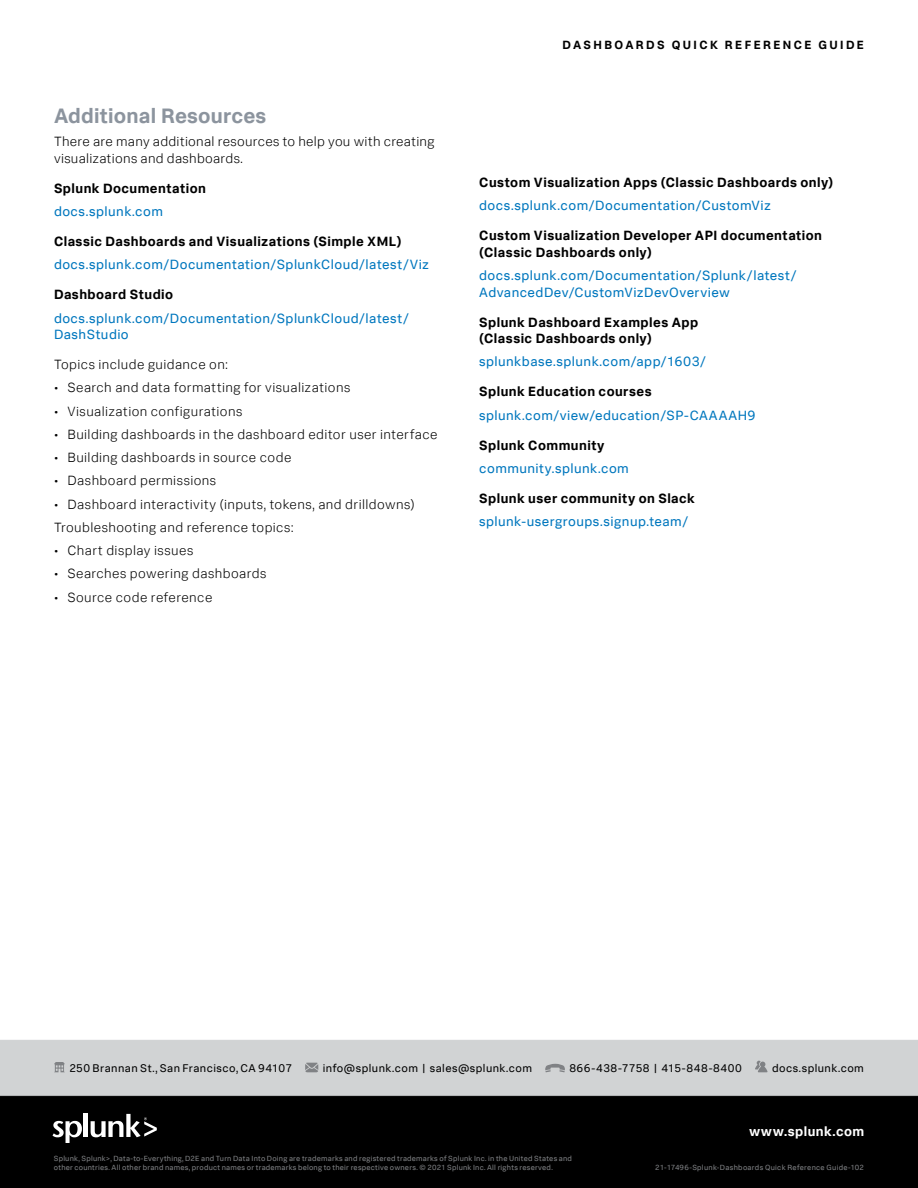
<style>
.page{position:relative;width:918px;height:1188px;background:#fff}
.page>*{position:absolute;margin:0;border:0;box-sizing:border-box;transform-origin:0 0}
.Header_Grey{font:700 21px "Splunk Data Sans";letter-spacing:.01em;color:#8c949e}
.Body_Copy{font:300 13.5px/16.5px "Splunk Data Sans";letter-spacing:.03em;color:#000}
.Body_Copy-2{font:13.5px/16.5px "Splunk Data Sans";letter-spacing:.03em;color:#0077be}
.Body_Copy-3{font:700 13.5px/16.5px "Splunk Data Sans";letter-spacing:.035em;color:#000}
.t1{font:700 13.5px "Splunk Data Sans";letter-spacing:.035em;color:#fff}
.t2{font:700 12px "Splunk Data Sans";letter-spacing:.2em;color:#000}
.t3{font:11.25px "Splunk Data Sans";letter-spacing:.04em;color:#000}
.t4{font:7.5px/9px "Splunk Data Sans";letter-spacing:.025em;color:#808285}
</style>
<div class="page">
<div style="left:0;top:1094px;width:918px;height:94px;background:#000"></div>
<div style="left:0;top:1039px;width:918px;height:59px;background:#d1d3d4"></div>
<svg style="left:54px;top:1062px;width:11px;height:10px"></svg>
<svg style="left:305px;top:1063px;width:13px;height:9px"></svg>
<svg style="left:545px;top:1064px;width:20px;height:8px"></svg>
<svg style="left:755px;top:1061px;width:13px;height:11px"></svg>
<svg style="left:52px;top:1121px;width:30px;height:22px"></svg>
<hr style="left:84px;top:1114px;width:4px;height:23px;background:#fff">
<svg style="left:91px;top:1114px;width:66px;height:23px"></svg>
<p class="Header_Grey" style="left:54px;top:103px;width:214px">Additional Resources</p>
<p class="Body_Copy" style="left:54px;top:133px;width:382px">There are many additional resources to help you with creating visualizations and dashboards.</p>
<p class="Body_Copy-3" style="left:54px;top:180px;width:153px">Splunk Documentation</p>
<p class="Body_Copy-2" style="left:54px;top:203px;width:111px">docs.splunk.com</p>
<p class="Body_Copy-3" style="left:54px;top:233px;width:349px">Classic Dashboards and Visualizations (Simple XML)</p>
<p class="Body_Copy-2" style="left:54px;top:256px;width:377px">docs.splunk.com/Documentation/SplunkCloud/latest/Viz</p>
<p class="Body_Copy-3" style="left:54px;top:286px;width:121px">Dashboard Studio</p>
<p class="Body_Copy-2" style="left:54px;top:309px;width:357px">docs.splunk.com/Documentation/SplunkCloud/latest/<br>DashStudio</p>
<p class="Body_Copy" style="left:54px;top:356px;width:175px">Topics include guidance on:</p>
<p class="Body_Copy" style="left:54px;top:379px;width:298px">• Search and data formatting for visualizations</p>
<p class="Body_Copy" style="left:54px;top:402px;width:190px">• Visualization configurations</p>
<p class="Body_Copy" style="left:54px;top:426px;width:385px">• Building dashboards in the dashboard editor user interface</p>
<p class="Body_Copy" style="left:54px;top:449px;width:239px">• Building dashboards in source code</p>
<p class="Body_Copy" style="left:54px;top:472px;width:164px">• Dashboard permissions</p>
<p class="Body_Copy" style="left:54px;top:495px;width:362px">• Dashboard interactivity (inputs, tokens, and drilldowns)</p>
<p class="Body_Copy" style="left:54px;top:519px;width:241px">Troubleshooting and reference topics:</p>
<p class="Body_Copy" style="left:54px;top:542px;width:141px">• Chart display issues</p>
<p class="Body_Copy" style="left:54px;top:565px;width:214px">• Searches powering dashboards</p>
<p class="Body_Copy" style="left:54px;top:588px;width:160px">• Source code reference</p>
<p class="t2" style="left:562px;top:38px;width:303px">DASHBOARDS QUICK REFERENCE GUIDE</p>
<p class="Body_Copy-3" style="left:479px;top:174px;width:356px">Custom Visualization Apps (Classic Dashboards only)</p>
<p class="Body_Copy-2" style="left:479px;top:197px;width:293px">docs.splunk.com/Documentation/CustomViz</p>
<p class="Body_Copy-3" style="left:479px;top:227px;width:344px">Custom Visualization Developer API documentation (Classic Dashboards only)</p>
<p class="Body_Copy-2" style="left:479px;top:267px;width:319px">docs.splunk.com/Documentation/Splunk/latest/<br>AdvancedDev/CustomVizDevOverview</p>
<p class="Body_Copy-3" style="left:479px;top:313px;width:220px">Splunk Dashboard Examples App (Classic Dashboards only)</p>
<p class="Body_Copy-2" style="left:479px;top:353px;width:228px">splunkbase.splunk.com/app/1603/</p>
<p class="Body_Copy-3" style="left:479px;top:383px;width:174px">Splunk Education courses</p>
<p class="Body_Copy-2" style="left:479px;top:406px;width:278px">splunk.com/view/education/SP-CAAAAH9</p>
<p class="Body_Copy-3" style="left:479px;top:436px;width:127px">Splunk Community</p>
<p class="Body_Copy-2" style="left:479px;top:460px;width:151px">community.splunk.com</p>
<p class="Body_Copy-3" style="left:479px;top:490px;width:217px">Splunk user community on Slack</p>
<p class="Body_Copy-2" style="left:479px;top:513px;width:211px">splunk-usergroups.signup.team/</p>
<p class="t3" style="left:69px;top:1062px;width:224px">250 Brannan St., San Francisco, CA 94107</p>
<p class="t3" style="left:323px;top:1062px;width:211px">info@splunk.com | sales@splunk.com</p>
<p class="t3" style="left:569px;top:1062px;width:174px">866-438-7758 | 415-848-8400</p>
<p class="t3" style="left:772px;top:1062px;width:93px">docs.splunk.com</p>
<p class="t4" style="left:54px;top:1154px;width:520px">Splunk, Splunk&gt;, Data-to-Everything, D2E and Turn Data Into Doing are trademarks and registered trademarks of Splunk Inc. in the United States and other countries. All other brand names, product names or trademarks belong to their respective owners. © 2021 Splunk Inc. All rights reserved.</p>
<p class="t1" style="left:749px;top:1123px;width:117px">www.splunk.com</p>
<p class="t4" style="left:655px;top:1163px;width:210px">21-17496-Splunk-Dashboards Quick Reference Guide-102</p>
</div>
